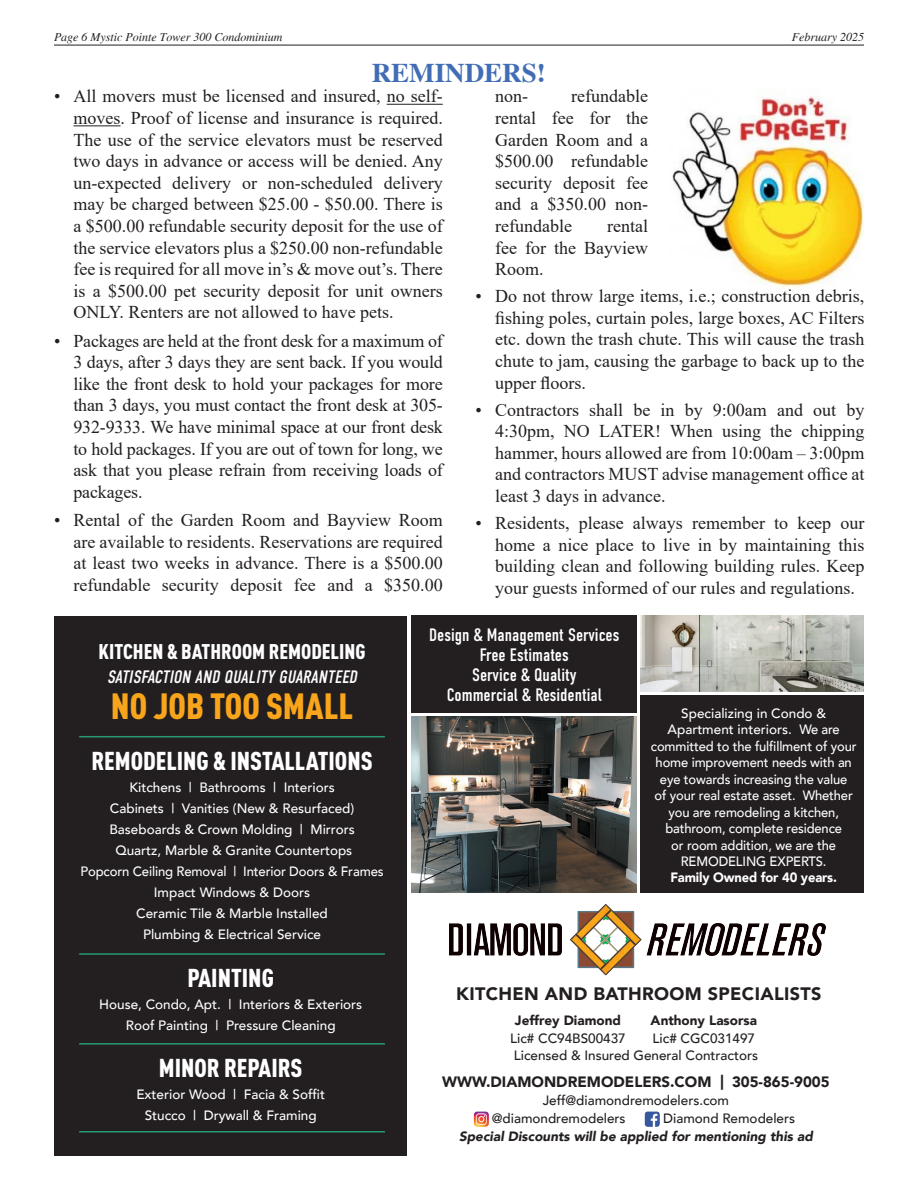
<style>
.page{position:relative;width:918px;height:1188px;background:#fff}
.page>*{position:absolute;margin:0;border:0;box-sizing:border-box;transform-origin:0 0}
.t1{font:900 36px "DIN Cond";color:#f9a51b}
.t2{font:700 27px "Times";color:#416db5}
.t3{font:900 25.5px "DIN Cond";color:#fff}
.t4{font:900 21px "DIN Cond";color:#fff}
.t5{font:18px/21.6px "Times New Roman";color:#231f20;text-align:justify}
.t6{font:18px/20.1px "DIN Condensed";color:#fff;text-align:center}
.t7{font:italic 18px "DIN Condensed";color:#fff}
.t8{font:900 18px "Avenir";letter-spacing:.02em;color:#231f20}
.t9{font:900 15px "Avenir";color:#231f20}
.t10{font:500 13.5px/16.5px "Avenir";color:#fff;text-align:center}
.t11{font:500 13.5px/18px "Avenir";color:#231f20}
.t12{font:italic 900 13.5px/18px "Avenir";color:#231f20}
.t13{font:900 13.5px/18px "Avenir";color:#231f20}
.t14{font:italic 12px "Times";color:#231f20}
.s1{font-weight:900}
.s2{font-weight:500}
.s3{font-weight:500;font-style:normal}
</style>
<div class="page">
<hr style="left:54px;top:45px;width:810px;height:1px;background:#231f20">
<img style="left:672px;top:96px;width:192px;height:193px">
<hr style="left:387px;top:104px;width:56px;height:1px;background:#231f20">
<hr style="left:74px;top:125px;width:46px;height:1px;background:#231f20">
<div style="left:54px;top:616px;width:810px;height:540px;background:#231f20"></div>
<div style="left:408px;top:616px;width:456px;height:540px;background:#fff"></div>
<div style="left:640px;top:696px;width:224px;height:197px;background:#231f20"></div>
<img style="left:411px;top:717px;width:225px;height:176px">
<hr style="left:79px;top:736px;width:306px;height:1px;background:#289a72">
<hr style="left:79px;top:1131px;width:306px;height:1px;background:#289a72">
<hr style="left:79px;top:953px;width:306px;height:2px;background:#289a72">
<img style="left:640px;top:616px;width:224px;height:76px">
<img style="left:544px;top:904px;width:129px;height:72px">
<img style="left:449px;top:922px;width:117px;height:33px">
<img style="left:643px;top:922px;width:182px;height:33px">
<hr style="left:79px;top:1043px;width:306px;height:2px;background:#289a72">
<img style="left:473px;top:1111px;width:16px;height:16px">
<img style="left:644px;top:1111px;width:16px;height:16px">
<div style="left:411px;top:616px;width:225px;height:97px;background:#231f20"></div>
<p class="t14" style="left:54px;top:30px;width:230px">Page 6 Mystic Pointe Tower 300 Condominium</p>
<p class="t14" style="left:792px;top:30px;width:74px">February 2025</p>
<p class="t2" style="left:372px;top:57px;width:175px">REMINDERS!</p>
<p class="t5" style="left:495px;top:85px;width:34px">non-</p>
<p class="t5" style="left:74px;top:85px;width:371px;text-indent:-20px">• All movers must be licensed and insured, no self&shy;moves. Proof of license and insurance is required.<br>The use of the service elevators must be reserved two days in advance or access will be denied. Any un-expected delivery or non-scheduled delivery may be charged between $25.00 - $50.00. There is a $500.00 refundable security deposit for the use of the service elevators plus a $250.00 non-refundable fee is required for all move in’s &amp; move out’s. There is a $500.00 pet security deposit for unit owners ONLY. Renters are not allowed to have pets.</p>
<p class="t5" style="left:74px;top:329px;width:371px;text-indent:-20px">• Packages are held at the front desk for a maximum of 3 days, after 3 days they are sent back. If you would like the front desk to hold your packages for more than 3 days, you must contact the front desk at 305- 932-9333. We have minimal space at our front desk to hold packages. If you are out of town for long, we ask that you please refrain from receiving loads of packages.</p>
<p class="t5" style="left:74px;top:509px;width:371px;text-indent:-20px">• Rental of the Garden Room and Bayview Room are available to residents. Reservations are required at least two weeks in advance. There is a $500.00 refundable security deposit fee and a $350.00</p>
<p class="t5" style="left:495px;top:85px;width:155px;text-indent:76px">refundable rental fee for the Garden Room and a $500.00 refundable security deposit fee and a $350.00 non&shy;refundable</p>
<p class="t5" style="left:495px;top:215px;width:155px;text-indent:112px">rental fee for the Bayview Room.</p>
<p class="t5" style="left:495px;top:285px;width:371px;text-indent:-20px">• Do not throw large items, i.e.; construction debris, fishing poles, curtain poles, large boxes, AC Filters etc. down the trash chute. This will cause the trash chute to jam, causing the garbage to back up to the upper floors.</p>
<p class="t5" style="left:495px;top:398px;width:371px;text-indent:-20px">• Contractors shall be in by 9:00am and out by 4:30pm, NO LATER! When using the chipping hammer, hours allowed are from 10:00am – 3:00pm and contractors MUST advise management office at least 3 days in advance.</p>
<p class="t5" style="left:495px;top:512px;width:371px;text-indent:-20px">• Residents, please always remember to keep our home a nice place to live in by maintaining this building clean and following building rules. Keep your guests informed of our rules and regulations.</p>
<p class="t4" style="left:99px;top:638px;width:268px">KITCHEN &amp; BATHROOM REMODELING</p>
<p class="t7" style="left:107px;top:667px;width:255px">SATISFACTION AND QUALITY GUARANTEED</p>
<p class="t1" style="left:111px;top:684px;width:244px">NO JOB TOO SMALL</p>
<p class="t3" style="left:91px;top:745px;width:283px">REMODELING &amp; INSTALLATIONS</p>
<p class="t10" style="left:80px;top:776px;width:305px;line-height:21px">Kitchens | Bathrooms | Interiors<br>Cabinets | Vanities (New &amp; Resurfaced)<br>Baseboards &amp; Crown Molding | Mirrors<br>Quartz, Marble &amp; Granite Countertops<br>Popcorn Ceiling Removal | Interior Doors &amp; Frames Impact Windows &amp; Doors<br>Ceramic Tile &amp; Marble Installed<br>Plumbing &amp; Electrical Service</p>
<p class="t3" style="left:187px;top:962px;width:88px">PAINTING</p>
<p class="t10" style="left:99px;top:993px;width:265px;line-height:21px">House, Condo, Apt. | Interiors &amp; Exteriors<br>Roof Painting | Pressure Cleaning</p>
<p class="t3" style="left:159px;top:1052px;width:145px">MINOR REPAIRS</p>
<p class="t10" style="left:136px;top:1083px;width:190px;line-height:21px">Exterior Wood | Facia &amp; Soffit<br>Stucco | Drywall &amp; Framing</p>
<p class="t6" style="left:429px;top:625px;width:192px">Design &amp; Management Services<br>Free Estimates<br>Service &amp; Quality<br>Commercial &amp; Residential</p>
<p class="t10" style="left:651px;top:704px;width:207px">Specializing in Condo &amp;<br>Apartment interiors. We are committed to the fulfillment of your home improvement needs with an eye towards increasing the value<br>of your real estate asset. Whether you are remodeling a kitchen, bathroom, complete residence<br>or room addition, we are the<br>REMODELING EXPERTS.<br><span class="s1">Family Owned for 40 years.</span></p>
<p class="t8" style="left:456px;top:978px;width:367px">KITCHEN AND BATHROOM SPECIALISTS</p>
<p class="t11" style="left:510px;top:1011px;width:117px;text-align:center"><span class="s1">Jeffrey Diamond<br></span>Lic# CC94BS00437</p>
<p class="t13" style="left:651px;top:1011px;width:108px">Anthony Lasorsa<br><span class="s2">Lic# CGC031497</span></p>
<p class="t11" style="left:514px;top:1046px;width:246px">Licensed &amp; Insured General Contractors</p>
<p class="t9" style="left:442px;top:1069px;width:389px">WWW.DIAMONDREMODELERS.COM | 305-865-9005</p>
<p class="t11" style="left:492px;top:1091px;width:239px;text-indent:51px">Jeff@diamondremodelers.com @diamondremodelers</p>
<p class="t12" style="left:459px;top:1110px;width:355px;text-indent:204px"><span class="s3">Diamond Remodelers<br></span>Special Discounts will be applied for mentioning this ad</p>
</div>
